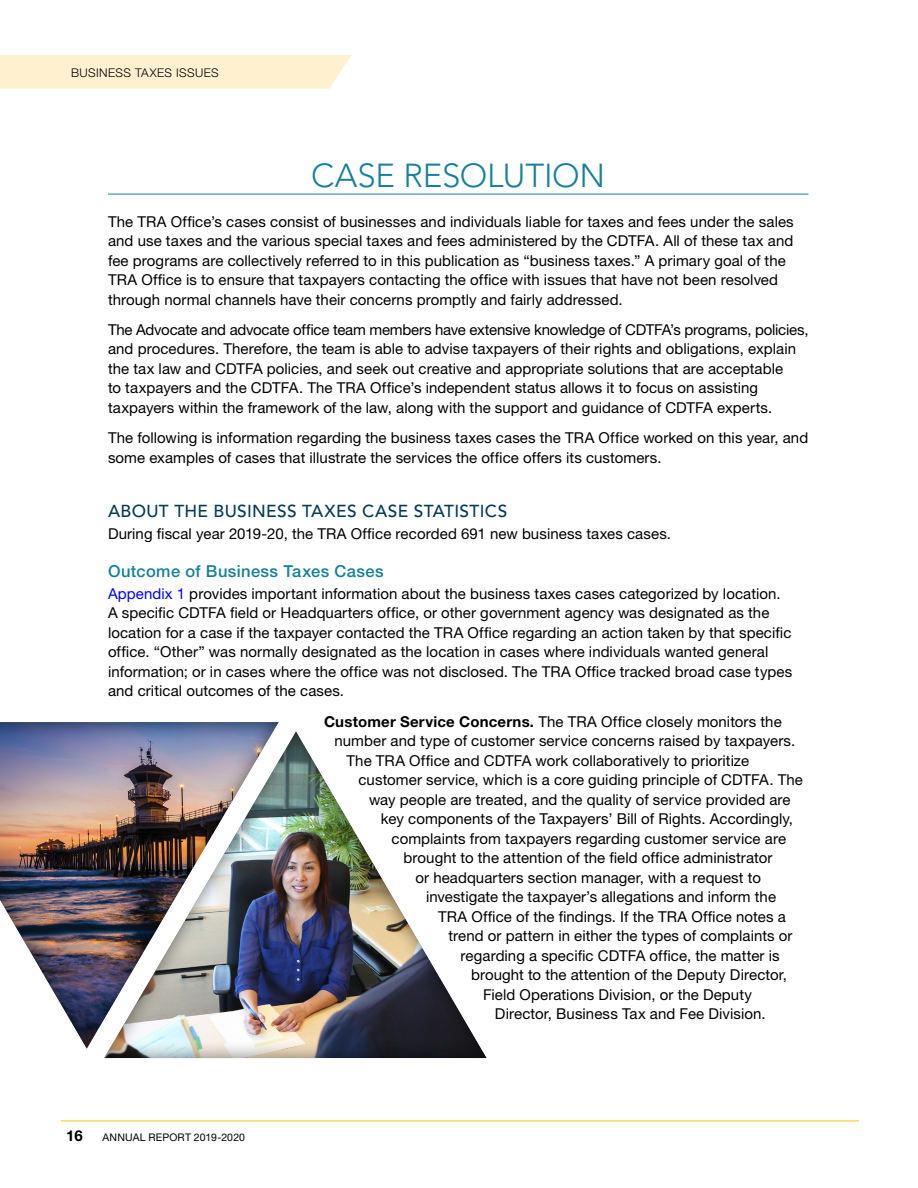
<style>
.page{position:relative;width:918px;height:1188px;background:#fff}
.page>*{position:absolute;margin:0;border:0;box-sizing:border-box;transform-origin:0 0}
.t1{font:300 33px "Avenir LT Std";letter-spacing:-.01em;color:#17809a}
.t2{font:500 17.25px "Avenir LT Std";letter-spacing:.015em;color:#043a52}
.t3{font:500 16.5px "Helvetica Neue LT Std";letter-spacing:.025em;color:#17809a}
.Body{font:15px/19.5px "Helvetica Neue LT Std";letter-spacing:.005em;color:#000}
.t4{font:700 15px "Helvetica Neue LT Std";color:#000}
.t5{font:300 12px "Helvetica Neue LT Std";letter-spacing:.035em;color:#000}
.t6{font:10.5px "Helvetica Neue LT Std";letter-spacing:.015em;color:#000}
.s1{color:#00f}
.s2{font-weight:700}
</style>
<div class="page">
<hr style="left:61px;top:1121px;width:798px;height:1px;background:#ffc411">
<hr style="left:108px;top:194px;width:700px;height:1px;background:#17809a">
<div style="left:0;top:712px;width:290px;height:339px;background:#000;opacity:.55"></div>
<div style="left:92px;top:729px;width:408px;height:339px;background:#000;opacity:.55"></div>
<div style="left:0;top:55px;width:352px;height:34px;background:#fff0d0"></div>
<p class="t5" style="left:71px;top:65px;width:149px">BUSINESS TAXES ISSUES</p>
<h3 class="t1" style="left:311px;top:156px;width:295px">CASE RESOLUTION</h3>
<p class="Body" style="left:108px;top:211px;width:687px">The TRA Office’s cases consist of businesses and individuals liable for taxes and fees under the sales and use taxes and the various special taxes and fees administered by the CDTFA. All of these tax and fee programs are collectively referred to in this publication as “business taxes.” A primary goal of the TRA Office is to ensure that taxpayers contacting the office with issues that have not been resolved through normal channels have their concerns promptly and fairly addressed.</p>
<p class="Body" style="left:108px;top:320px;width:702px">The Advocate and advocate office team members have extensive knowledge of CDTFA’s programs, policies, and procedures. Therefore, the team is able to advise taxpayers of their rights and obligations, explain the tax law and CDTFA policies, and seek out creative and appropriate solutions that are acceptable<br>to taxpayers and the CDTFA. The TRA Office’s independent status allows it to focus on assisting taxpayers within the framework of the law, along with the support and guidance of CDTFA experts.</p>
<p class="Body" style="left:108px;top:428px;width:702px">The following is information regarding the business taxes cases the TRA Office worked on this year, and some examples of cases that illustrate the services the office offers its customers.</p>
<h3 class="t2" style="left:108px;top:501px;width:401px">ABOUT THE BUSINESS TAXES CASE STATISTICS</h3>
<p class="Body" style="left:108px;top:524px;width:565px">During fiscal year 2019-20, the TRA Office recorded 691 new business taxes cases.</p>
<h3 class="t3" style="left:108px;top:561px;width:277px">Outcome of Business Taxes Cases</h3>
<p class="Body" style="left:108px;top:584px;width:686px"><span class="s1">Appendix 1</span> provides important information about the business taxes cases categorized by location.<br>A specific CDTFA field or Headquarters office, or other government agency was designated as the location for a case if the taxpayer contacted the TRA Office regarding an action taken by that specific office. “Other” was normally designated as the location in cases where individuals wanted general information; or in cases where the office was not disclosed. The TRA Office tracked broad case types and critical outcomes of the cases.</p>
<p class="Body" style="left:324px;top:712px;width:459px"><span class="s2">Customer Service Concerns.</span> The TRA Office closely monitors the</p>
<p class="Body" style="left:334px;top:731px;width:462px">number and type of customer service concerns raised by taxpayers.</p>
<p class="Body" style="left:346px;top:751px;width:404px">The TRA Office and CDTFA work collaboratively to prioritize</p>
<p class="Body" style="left:358px;top:770px;width:446px">customer service, which is a core guiding principle of CDTFA. The</p>
<p class="Body" style="left:369px;top:790px;width:423px">way people are treated, and the quality of service provided are</p>
<p class="Body" style="left:381px;top:809px;width:414px">key components of the Taxpayers’ Bill of Rights. Accordingly,</p>
<p class="Body" style="left:392px;top:829px;width:396px">complaints from taxpayers regarding customer service are</p>
<p class="Body" style="left:404px;top:848px;width:370px">brought to the attention of the field office administrator</p>
<p class="Body" style="left:416px;top:868px;width:347px">or headquarters section manager, with a request to</p>
<p class="Body" style="left:426px;top:887px;width:352px">investigate the taxpayer’s allegations and inform the</p>
<p class="Body" style="left:438px;top:907px;width:349px">TRA Office of the findings. If the TRA Office notes a</p>
<p class="Body" style="left:448px;top:926px;width:346px">trend or pattern in either the types of complaints or</p>
<p class="Body" style="left:460px;top:946px;width:321px">regarding a specific CDTFA office, the matter is</p>
<p class="Body" style="left:471px;top:965px;width:318px">brought to the attention of the Deputy Director,</p>
<p class="Body" style="left:483px;top:985px;width:270px">Field Operations Division, or the Deputy</p>
<p class="Body" style="left:495px;top:1004px;width:272px">Director, Business Tax and Fee Division.</p>
<p class="t4" style="left:66px;top:1127px;width:18px">16</p>
<p class="t6" style="left:103px;top:1131px;width:144px">ANNUAL REPORT 2019-2020</p>
</div>
